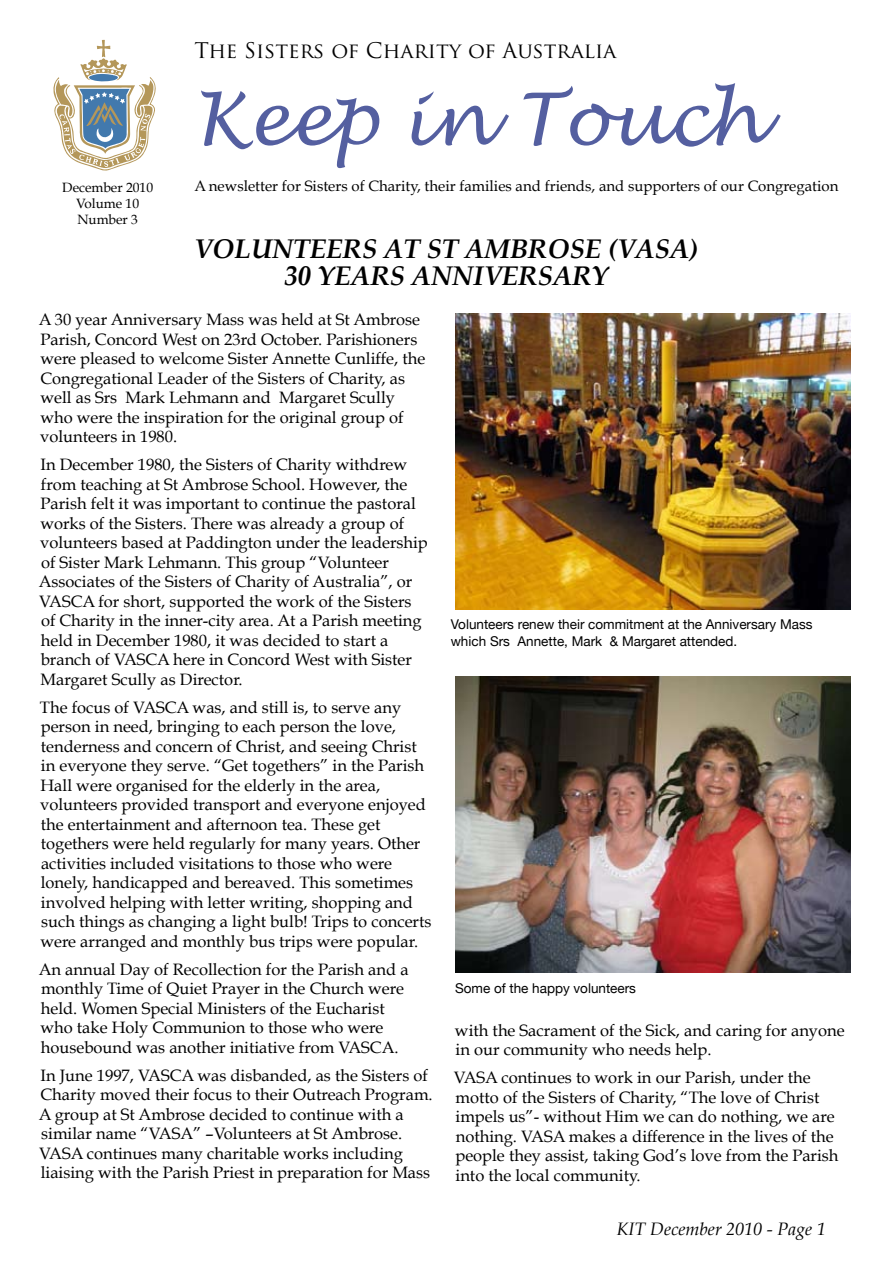
<style>
.page{position:relative;width:893px;height:1263px;background:#fff}
.page>*{position:absolute;margin:0;border:0;box-sizing:border-box;transform-origin:0 0}
.t1{font:italic 72px "Lucida Handwriting";color:#545fa0}
.t2{font:italic 700 27px/27px "Book Antiqua";color:#000;text-align:center}
.t3{font:21px "Trajan Pro";color:#000}
.t4{font:italic 18px "Book Antiqua";color:#000}
.t5{font:16.5px/19.5px "Book Antiqua";color:#000}
.t6{font:15px "Book Antiqua";color:#000}
.t7{font:13.5px/16.5px "Helvetica Neue";color:#000}
.t8{font:13.5px/16.2px "Book Antiqua";color:#000}
</style>
<div class="page">
<svg style="left:53px;top:40px;width:103px;height:131px"></svg>
<img style="left:455px;top:313px;width:395px;height:297px">
<img style="left:455px;top:676px;width:395px;height:297px">
<p class="t3" style="left:194px;top:37px;width:423px">The Sisters of Charity of Australia</p>
<h1 class="t1" style="left:194px;top:76px;width:569px">Keep in Touch</h1>
<p class="t8" style="left:62px;top:179px;width:92px">December 2010</p>
<p class="t6" style="left:194px;top:177px;width:646px">A newsletter for Sisters of Charity, their families and friends, and supporters of our Congregation</p>
<p class="t8" style="left:76px;top:195px;width:64px">Volume 10<br>Number 3</p>
<h2 class="t2" style="left:194px;top:236px;width:505px">VOLUNTEERS AT ST AMBROSE (VASA)<br>30 YEARS ANNIVERSARY</h2>
<p class="t5" style="left:39px;top:310px;width:388px">A 30 year Anniversary Mass was held at St Ambrose Parish, Concord West on 23rd October. Parishioners were pleased to welcome Sister Annette Cunliffe, the Congregational Leader of the Sisters of Charity, as well as Srs Mark Lehmann and Margaret Scully who were the inspiration for the original group of volunteers in 1980.</p>
<p class="t5" style="left:39px;top:455px;width:391px">In December 1980, the Sisters of Charity withdrew from teaching at St Ambrose School. However, the Parish felt it was important to continue the pastoral works of the Sisters. There was already a group of volunteers based at Paddington under the leadership of Sister Mark Lehmann. This group “Volunteer Associates of the Sisters of Charity of Australia”, or VASCA for short, supported the work of the Sisters of Charity in the inner-city area. At a Parish meeting held in December 1980, it was decided to start a branch of VASCA here in Concord West with Sister Margaret Scully as Director.</p>
<p class="t5" style="left:40px;top:697px;width:393px">The focus of VASCA was, and still is, to serve any person in need, bringing to each person the love, tenderness and concern of Christ, and seeing Christ in everyone they serve. “Get togethers” in the Parish Hall were organised for the elderly in the area, volunteers provided transport and everyone enjoyed the entertainment and afternoon tea. These get togethers were held regularly for many years. Other activities included visitations to those who were lonely, handicapped and bereaved. This sometimes involved helping with letter writing, shopping and such things as changing a light bulb! Trips to concerts were arranged and monthly bus trips were popular.</p>
<p class="t5" style="left:39px;top:959px;width:371px">An annual Day of Recollection for the Parish and a monthly Time of Quiet Prayer in the Church were held. Women Special Ministers of the Eucharist who take Holy Communion to those who were housebound was another initiative from VASCA.</p>
<p class="t5" style="left:39px;top:1065px;width:395px">In June 1997, VASCA was disbanded, as the Sisters of Charity moved their focus to their Outreach Program.<br>A group at St Ambrose decided to continue with a similar name “VASA” –Volunteers at St Ambrose.<br>VASA continues many charitable works including liaising with the Parish Priest in preparation for Mass</p>
<p class="t7" style="left:451px;top:616px;width:363px">Volunteers renew their commitment at the Anniversary Mass which Srs Annette, Mark &amp; Margaret attended.</p>
<p class="t7" style="left:455px;top:980px;width:183px">Some of the happy volunteers</p>
<p class="t5" style="left:455px;top:1020px;width:391px">with the Sacrament of the Sick, and caring for anyone in our community who needs help.</p>
<p class="t5" style="left:454px;top:1068px;width:386px">VASA continues to work in our Parish, under the motto of the Sisters of Charity, “The love of Christ impels us”- without Him we can do nothing, we are nothing. VASA makes a difference in the lives of the people they assist, taking God’s love from the Parish into the local community.</p>
<p class="t4" style="left:616px;top:1218px;width:211px">KIT December 2010 - Page 1</p>
</div>
